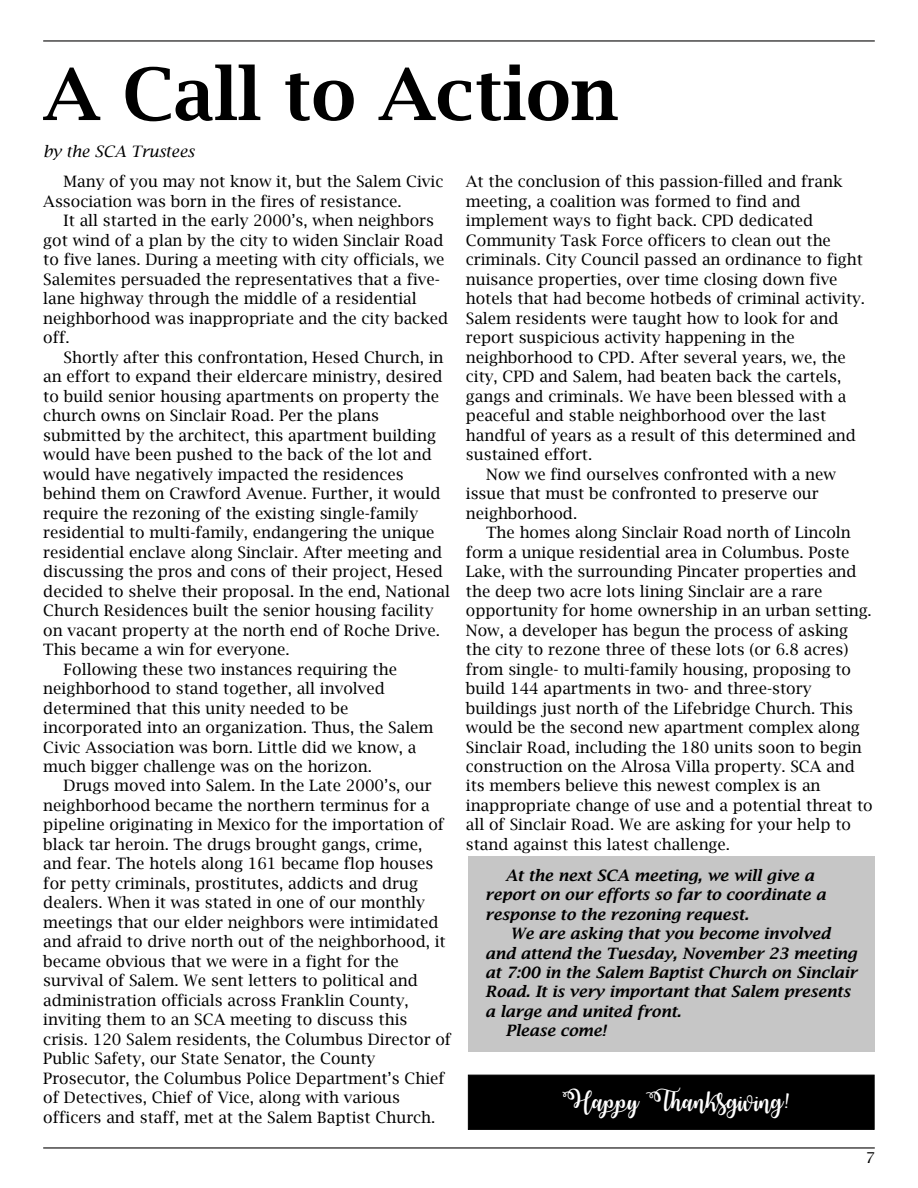
<style>
.page{position:relative;width:918px;height:1188px;background:#fff}
.page>*{position:absolute;margin:0;border:0;box-sizing:border-box;transform-origin:0 0}
.t1{font:600 72px "Lucida Bright";color:#000}
.t2{font:21px "Watermelon Script Demo";color:#fff}
.t3{font:15.75px/19.5px "Lucida Bright";color:#000}
.t4{font:italic 600 15.75px/19.5px "Lucida Bright";color:#000}
.t5{font:italic 15.75px "Lucida Bright";color:#000}
.t6{font:15px "Lucida Bright";color:#000}
</style>
<div class="page">
<hr style="left:43px;top:1147px;width:832px;height:2px;background:#3f3e3e">
<hr style="left:43px;top:40px;width:832px;height:2px;background:#3f3e3e">
<div style="left:468px;top:1075px;width:406px;height:54px;background:#000"></div>
<div style="left:468px;top:856px;width:407px;height:196px;background:#c6c6c6"></div>
<h1 class="t1" style="left:43px;top:65px;width:576px">A Call to Action</h1>
<p class="t5" style="left:43px;top:145px;width:153px">by the SCA Trustees</p>
<p class="t3" style="left:466px;top:173px;width:378px">At the conclusion of this passion-filled and frank</p>
<p class="t3" style="left:466px;top:193px;width:336px">meeting, a coalition was formed to find and</p>
<p class="t3" style="left:466px;top:212px;width:349px">implement ways to fight back. CPD dedicated</p>
<p class="t3" style="left:466px;top:231px;width:367px">Community Task Force officers to clean out the</p>
<p class="t3" style="left:466px;top:251px;width:399px">criminals. City Council passed an ordinance to fight</p>
<p class="t3" style="left:466px;top:270px;width:373px">nuisance properties, over time closing down five</p>
<p class="t3" style="left:466px;top:290px;width:401px">hotels that had become hotbeds of criminal activity.</p>
<p class="t3" style="left:466px;top:309px;width:374px">Salem residents were taught how to look for and</p>
<p class="t3" style="left:466px;top:329px;width:330px">report suspicious activity happening in the</p>
<p class="t3" style="left:466px;top:348px;width:382px">neighborhood to CPD. After several years, we, the</p>
<p class="t3" style="left:466px;top:368px;width:377px">city, CPD and Salem, had beaten back the cartels,</p>
<p class="t3" style="left:466px;top:387px;width:382px">gangs and criminals. We have been blessed with a</p>
<p class="t3" style="left:466px;top:407px;width:362px">peaceful and stable neighborhood over the last</p>
<p class="t3" style="left:466px;top:426px;width:392px">handful of years as a result of this determined and</p>
<p class="t3" style="left:466px;top:446px;width:128px">sustained effort.</p>
<p class="t3" style="left:486px;top:465px;width:351px">Now we find ourselves confronted with a new</p>
<p class="t3" style="left:466px;top:485px;width:354px">issue that must be confronted to preserve our</p>
<p class="t3" style="left:466px;top:504px;width:113px">neighborhood.</p>
<p class="t3" style="left:486px;top:524px;width:366px">The homes along Sinclair Road north of Lincoln</p>
<p class="t3" style="left:466px;top:543px;width:385px">form a unique residential area in Columbus. Poste</p>
<p class="t3" style="left:466px;top:563px;width:392px">Lake, with the surrounding Pincater properties and</p>
<p class="t3" style="left:466px;top:582px;width:358px">the deep two acre lots lining Sinclair are a rare</p>
<p class="t3" style="left:466px;top:602px;width:407px">opportunity for home ownership in an urban setting.</p>
<p class="t3" style="left:466px;top:621px;width:384px">Now, a developer has begun the process of asking</p>
<p class="t3" style="left:466px;top:641px;width:384px">the city to rezone three of these lots (or 6.8 acres)</p>
<p class="t3" style="left:466px;top:660px;width:387px">from single- to multi-family housing, proposing to</p>
<p class="t3" style="left:466px;top:680px;width:347px">build 144 apartments in two- and three-story</p>
<p class="t3" style="left:466px;top:699px;width:389px">buildings just north of the Lifebridge Church. This</p>
<p class="t3" style="left:466px;top:719px;width:396px">would be the second new apartment complex along</p>
<p class="t3" style="left:466px;top:738px;width:397px">Sinclair Road, including the 180 units soon to begin</p>
<p class="t3" style="left:466px;top:758px;width:391px">construction on the Alrosa Villa property. SCA and</p>
<p class="t3" style="left:466px;top:777px;width:356px">its members believe this newest complex is an</p>
<p class="t3" style="left:466px;top:797px;width:408px">inappropriate change of use and a potential threat to</p>
<p class="t3" style="left:466px;top:816px;width:387px">all of Sinclair Road. We are asking for your help to</p>
<p class="t3" style="left:466px;top:836px;width:266px">stand against this latest challenge.</p>
<p class="t4" style="left:485px;top:866px;width:342px;text-indent:20px">At the next SCA meeting, we will give a report on our efforts so far to coordinate a response to the rezoning request.</p>
<p class="t4" style="left:510px;top:925px;width:321px">We are asking that you become involved</p>
<p class="t4" style="left:485px;top:944px;width:373px">and attend the Tuesday, November 23 meeting</p>
<p class="t4" style="left:485px;top:964px;width:373px">at 7:00 in the Salem Baptist Church on Sinclair</p>
<p class="t4" style="left:485px;top:983px;width:366px">Road. It is very important that Salem presents</p>
<p class="t4" style="left:485px;top:1003px;width:197px">a large and united front.</p>
<p class="t4" style="left:506px;top:1022px;width:102px">Please come!</p>
<p class="t3" style="left:43px;top:173px;width:402px;text-indent:20px">Many of you may not know it, but the Salem Civic<br>Association was born in the fires of resistance.</p>
<p class="t3" style="left:43px;top:212px;width:406px;text-indent:20px">It all started in the early 2000’s, when neighbors got wind of a plan by the city to widen Sinclair Road to five lanes. During a meeting with city officials, we Salemites persuaded the representatives that a five&shy;lane highway through the middle of a residential neighborhood was inappropriate and the city backed off.</p>
<p class="t3" style="left:64px;top:348px;width:381px">Shortly after this confrontation, Hesed Church, in</p>
<p class="t3" style="left:43px;top:368px;width:401px">an effort to expand their eldercare ministry, desired</p>
<p class="t3" style="left:43px;top:387px;width:397px">to build senior housing apartments on property the</p>
<p class="t3" style="left:43px;top:407px;width:337px">church owns on Sinclair Road. Per the plans</p>
<p class="t3" style="left:43px;top:426px;width:394px">submitted by the architect, this apartment building</p>
<p class="t3" style="left:43px;top:446px;width:390px">would have been pushed to the back of the lot and</p>
<p class="t3" style="left:43px;top:465px;width:362px">would have negatively impacted the residences</p>
<p class="t3" style="left:43px;top:485px;width:399px">behind them on Crawford Avenue. Further, it would</p>
<p class="t3" style="left:43px;top:504px;width:376px">require the rezoning of the existing single-family</p>
<p class="t3" style="left:43px;top:524px;width:393px">residential to multi-family, endangering the unique</p>
<p class="t3" style="left:43px;top:543px;width:401px">residential enclave along Sinclair. After meeting and</p>
<p class="t3" style="left:43px;top:563px;width:401px">discussing the pros and cons of their project, Hesed</p>
<p class="t3" style="left:43px;top:582px;width:408px">decided to shelve their proposal. In the end, National</p>
<p class="t3" style="left:43px;top:602px;width:392px">Church Residences built the senior housing facility</p>
<p class="t3" style="left:43px;top:621px;width:398px">on vacant property at the north end of Roche Drive.</p>
<p class="t3" style="left:43px;top:641px;width:248px">This became a win for everyone.</p>
<p class="t3" style="left:64px;top:660px;width:335px">Following these two instances requiring the</p>
<p class="t3" style="left:43px;top:680px;width:343px">neighborhood to stand together, all involved</p>
<p class="t3" style="left:43px;top:699px;width:307px">determined that this unity needed to be</p>
<p class="t3" style="left:43px;top:719px;width:392px">incorporated into an organization. Thus, the Salem</p>
<p class="t3" style="left:43px;top:738px;width:375px">Civic Association was born. Little did we know, a</p>
<p class="t3" style="left:43px;top:758px;width:330px">much bigger challenge was on the horizon.</p>
<p class="t3" style="left:64px;top:777px;width:370px">Drugs moved into Salem. In the Late 2000’s, our</p>
<p class="t3" style="left:43px;top:797px;width:388px">neighborhood became the northern terminus for a</p>
<p class="t3" style="left:43px;top:816px;width:403px">pipeline originating in Mexico for the importation of</p>
<p class="t3" style="left:43px;top:836px;width:381px">black tar heroin. The drugs brought gangs, crime,</p>
<p class="t3" style="left:43px;top:855px;width:391px">and fear. The hotels along 161 became flop houses</p>
<p class="t3" style="left:43px;top:875px;width:376px">for petty criminals, prostitutes, addicts and drug</p>
<p class="t3" style="left:43px;top:894px;width:383px">dealers. When it was stated in one of our monthly</p>
<p class="t3" style="left:43px;top:914px;width:397px">meetings that our elder neighbors were intimidated</p>
<p class="t3" style="left:43px;top:933px;width:404px">and afraid to drive north out of the neighborhood, it</p>
<p class="t3" style="left:43px;top:953px;width:357px">became obvious that we were in a fight for the</p>
<p class="t3" style="left:43px;top:972px;width:376px">survival of Salem. We sent letters to political and</p>
<p class="t3" style="left:43px;top:992px;width:367px">administration officials across Franklin County,</p>
<p class="t3" style="left:43px;top:1011px;width:366px">inviting them to an SCA meeting to discuss this</p>
<p class="t3" style="left:43px;top:1031px;width:409px">crisis. 120 Salem residents, the Columbus Director of</p>
<p class="t3" style="left:43px;top:1050px;width:334px">Public Safety, our State Senator, the County</p>
<p class="t3" style="left:43px;top:1070px;width:403px">Prosecutor, the Columbus Police Department’s Chief</p>
<p class="t3" style="left:43px;top:1089px;width:358px">of Detectives, Chief of Vice, along with various</p>
<p class="t3" style="left:43px;top:1109px;width:394px">officers and staff, met at the Salem Baptist Church.</p>
<h2 class="t2" style="left:562px;top:1092px;width:228px">Happy Thanksgiving!</h2>
<p class="t6" style="left:866px;top:1151px;width:11px">7</p>
</div>
